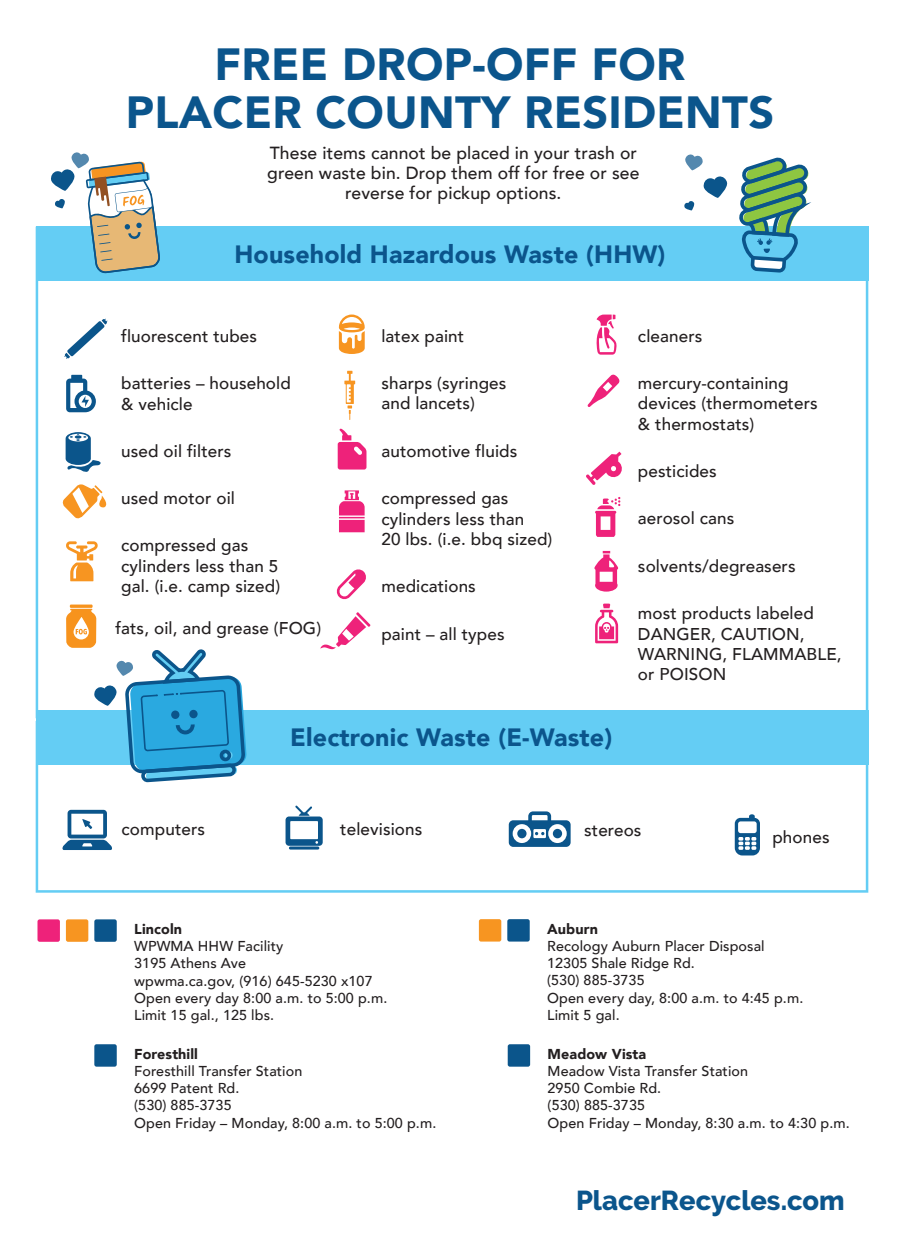
<style>
.page{position:relative;width:900px;height:1260px;background:#fff}
.page>*{position:absolute;margin:0;border:0;box-sizing:border-box;transform-origin:0 0}
.t1{font:900 45px/47.5px "Avenir";letter-spacing:.005em;color:#0b558c;text-align:center}
.t2{font:800 27.25px "Raleway";color:#0b558c}
.t3{font:900 25px "Avenir";letter-spacing:.005em;color:#0b558c}
.t4{font:500 17.5px/20px "Avenir";letter-spacing:.005em;color:#231f20;text-align:center}
.t5{font:500 17px/20.5px "Avenir";letter-spacing:.005em;color:#231f20}
.t6{font:500 14.25px/17.2px "Avenir";letter-spacing:.005em;color:#231f20}
.t7{font:900 14.25px "Avenir";letter-spacing:.005em;color:#231f20}
</style>
<div class="page">
<div style="left:36px;top:710px;width:832px;height:54px;background:#64cdf4"></div>
<div style="left:37px;top:919px;width:23px;height:23px;background:#ee227a;border-radius:2px"></div>
<div style="left:66px;top:919px;width:22px;height:23px;background:#f79521;border-radius:2px"></div>
<div style="left:94px;top:919px;width:23px;height:23px;background:#0b558b;border-radius:2px"></div>
<div style="left:479px;top:919px;width:22px;height:23px;background:#f79521;border-radius:2px"></div>
<div style="left:507px;top:919px;width:23px;height:23px;background:#0b558b;border-radius:2px"></div>
<div style="left:94px;top:1044px;width:23px;height:23px;background:#0b558b;border-radius:2px"></div>
<div style="left:508px;top:1044px;width:22px;height:23px;background:#0b558b;border-radius:2px"></div>
<svg style="left:36px;top:227px;width:832px;height:483px"></svg>
<svg style="left:36px;top:764px;width:832px;height:129px"></svg>
<svg style="left:735px;top:157px;width:76px;height:736px"></svg>
<svg style="left:685px;top:155px;width:18px;height:15px"></svg>
<svg style="left:703px;top:176px;width:25px;height:22px"></svg>
<svg style="left:684px;top:201px;width:11px;height:9px"></svg>
<hr style="left:70px;top:605px;width:23px;height:3px;background:#f7931d">
<svg style="left:66px;top:609px;width:181px;height:172px"></svg>
<svg style="left:50px;top:152px;width:111px;height:121px"></svg>
<h1 class="t1" style="left:126px;top:40px;width:650px">FREE DROP-OFF FOR<br>PLACER COUNTY RESIDENTS</h1>
<p class="t4" style="left:267px;top:142px;width:374px">These items cannot be placed in your trash or green waste bin. Drop them off for free or see reverse for pickup options.</p>
<h3 class="t3" style="left:234px;top:233px;width:433px">Household Hazardous Waste (HHW)</h3>
<p class="t5" style="left:121px;top:325px;width:137px">fluorescent tubes</p>
<p class="t5" style="left:121px;top:372px;width:171px">batteries – household &amp; vehicle</p>
<p class="t5" style="left:121px;top:440px;width:112px">used oil filters</p>
<p class="t5" style="left:121px;top:487px;width:115px">used motor oil</p>
<p class="t5" style="left:121px;top:534px;width:160px">compressed gas cylinders less than 5 gal. (i.e. camp sized)</p>
<p class="t5" style="left:115px;top:617px;width:207px">fats, oil, and grease (FOG)</p>
<p class="t5" style="left:381px;top:325px;width:84px">latex paint</p>
<p class="t5" style="left:381px;top:372px;width:127px">sharps (syringes and lancets)</p>
<p class="t5" style="left:381px;top:440px;width:137px">automotive fluids</p>
<p class="t5" style="left:381px;top:487px;width:172px">compressed gas cylinders less than<br>20 lbs. (i.e. bbq sized)</p>
<p class="t5" style="left:381px;top:575px;width:96px">medications</p>
<p class="t5" style="left:381px;top:622px;width:125px">paint – all types</p>
<h3 class="t3" style="left:290px;top:716px;width:323px">Electronic Waste (E-Waste)</h3>
<p class="t5" style="left:638px;top:325px;width:66px">cleaners</p>
<p class="t5" style="left:638px;top:372px;width:181px">mercury-containing devices (thermometers &amp; thermostats)</p>
<p class="t5" style="left:638px;top:460px;width:80px">pesticides</p>
<p class="t5" style="left:638px;top:507px;width:98px">aerosol cans</p>
<p class="t5" style="left:638px;top:555px;width:159px">solvents/degreasers</p>
<p class="t5" style="left:638px;top:602px;width:205px">most products labeled<br>DANGER, CAUTION,<br>WARNING, FLAMMABLE, or POISON</p>
<p class="t5" style="left:122px;top:818px;width:85px">computers</p>
<p class="t5" style="left:340px;top:818px;width:84px">televisions</p>
<p class="t5" style="left:584px;top:819px;width:59px">stereos</p>
<p class="t5" style="left:772px;top:826px;width:59px">phones</p>
<p class="t7" style="left:134px;top:917px;width:49px">Lincoln</p>
<p class="t6" style="left:134px;top:937px;width:255px">WPWMA HHW Facility<br>3195 Athens Ave<br>wpwma.ca.gov, (916) 645-5230 x107<br>Open every day 8:00 a.m. to 5:00 p.m.<br>Limit 15 gal., 125 lbs.</p>
<p class="t7" style="left:134px;top:1042px;width:65px">Foresthill</p>
<p class="t6" style="left:134px;top:1062px;width:304px">Foresthill Transfer Station<br>6699 Patent Rd.<br>(530) 885-3735<br>Open Friday – Monday, 8:00 a.m. to 5:00 p.m.</p>
<p class="t7" style="left:547px;top:917px;width:52px">Auburn</p>
<p class="t6" style="left:547px;top:937px;width:258px">Recology Auburn Placer Disposal<br>12305 Shale Ridge Rd.<br>(530) 885-3735<br>Open every day, 8:00 a.m. to 4:45 p.m.<br>Limit 5 gal.</p>
<p class="t7" style="left:548px;top:1042px;width:100px">Meadow Vista</p>
<p class="t6" style="left:548px;top:1062px;width:304px">Meadow Vista Transfer Station<br>2950 Combie Rd.<br>(530) 885-3735<br>Open Friday – Monday, 8:30 a.m. to 4:30 p.m.</p>
<h2 class="t2" style="left:576px;top:1185px;width:270px">PlacerRecycles.com</h2>
</div>
